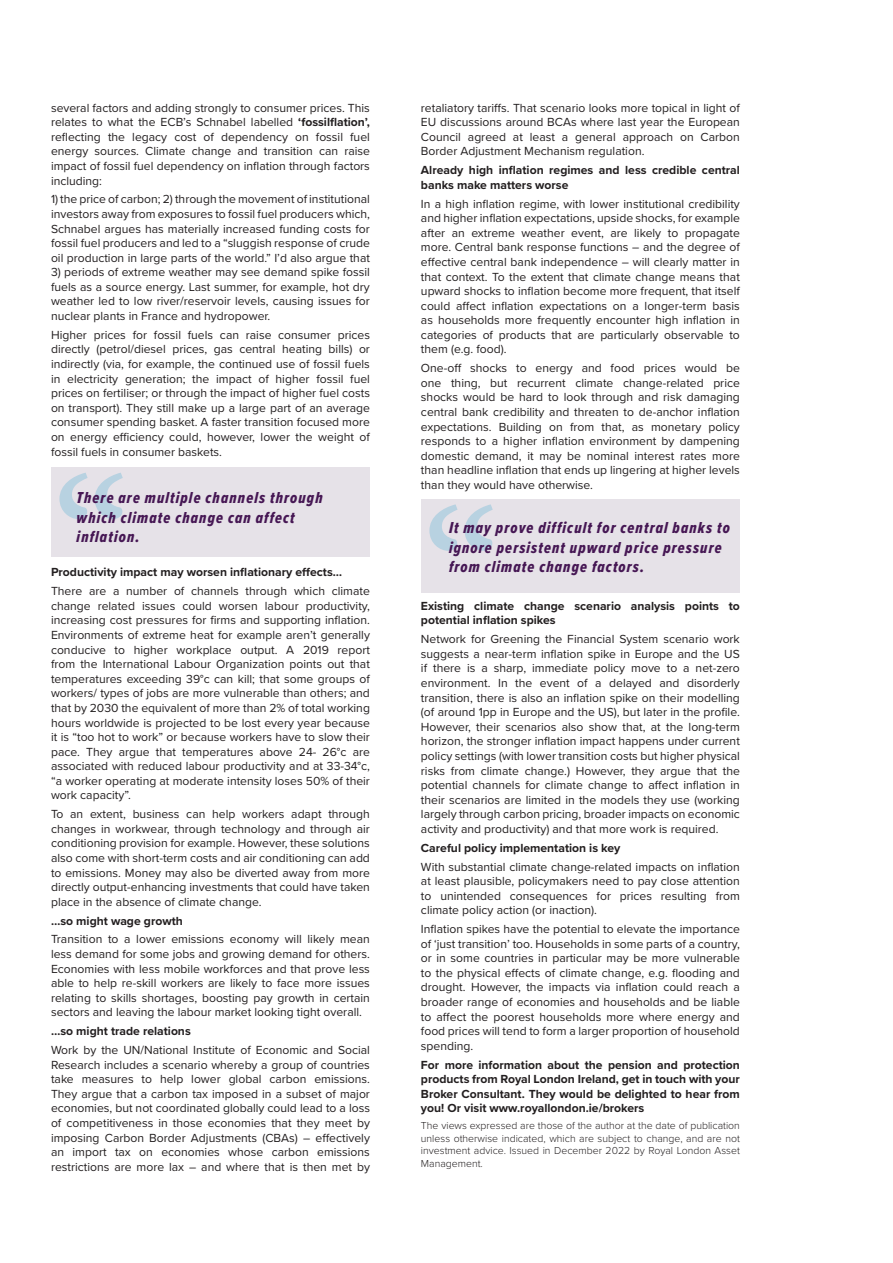
<style>
.page{position:relative;width:893px;height:1263px;background:#fff}
.page>*{position:absolute;margin:0;border:0;box-sizing:border-box;transform-origin:0 0}
.t1{font:201px "Minion Pro";color:#b8d2e1}
.t2{font:16.5px/19.8px "Proxima Nova Ex Cn Extrabld It";letter-spacing:.07em;color:#461754}
.t3{font:12.15px/14.5px "Proxima Nova";color:#231f20;text-align:justify}
.t4{font:700 12.15px/14.5px "Proxima Nova";color:#231f20}
.t5{font:300 10.5px/12.6px "Proxima Nova";color:#231f20;text-align:justify}
.s1{font-weight:700}
</style>
<div class="page">
<div style="left:421px;top:499px;width:319px;height:94px;background:#e6e2e8"></div>
<div style="left:51px;top:468px;width:319px;height:89px;background:#e6e2e8"></div>
<p class="t3" style="left:51px;top:100px;width:320px">several factors and adding strongly to consumer prices. This relates to what the ECB’s Schnabel labelled <span class="s1">‘fossilflation’, </span>reflecting the legacy cost of dependency on fossil fuel energy sources. Climate change and transition can raise impact of fossil fuel dependency on inflation through factors including:</p>
<p class="t3" style="left:51px;top:192px;width:320px">1) the price of carbon; 2) through the movement of institutional investors away from exposures to fossil fuel producers which, Schnabel argues has materially increased funding costs for fossil fuel producers and led to a “sluggish response of crude oil production in large parts of the world.” I’d also argue that</p>
<p class="t3" style="left:51px;top:264px;width:320px">3) periods of extreme weather may see demand spike fossil fuels as a source energy. Last summer, for example, hot dry weather led to low river/reservoir levels, causing issues for nuclear plants in France and hydropower.</p>
<p class="t3" style="left:51px;top:327px;width:320px">Higher prices for fossil fuels can raise consumer prices directly (petrol/diesel prices, gas central heating bills) or indirectly (via, for example, the continued use of fossil fuels in electricity generation; the impact of higher fossil fuel prices on fertiliser; or through the impact of higher fuel costs on transport). They still make up a large part of an average consumer spending basket. A faster transition focused more on energy efficiency could, however, lower the weight of fossil fuels in consumer baskets.</p>
<p class="t1" style="left:51px;top:418px;width:81px">“</p>
<p class="t2" style="left:77px;top:487px;width:247px">There are multiple channels through which climate change can affect inflation.</p>
<p class="t4" style="left:51px;top:565px;width:293px">Productivity impact may worsen inflationary effects…</p>
<p class="t3" style="left:51px;top:583px;width:320px">There are a number of channels through which climate change related issues could worsen labour productivity, increasing cost pressures for firms and supporting inflation.<br>Environments of extreme heat for example aren’t generally conducive to higher workplace output. A 2019 report from the International Labour Organization points out that temperatures exceeding 39°c can kill; that some groups of workers/ types of jobs are more vulnerable than others; and that by 2030 the equivalent of more than 2% of total working hours worldwide is projected to be lost every year because it is “too hot to work” or because workers have to slow their pace. They argue that temperatures above 24- 26°c are associated with reduced labour productivity and at 33-34°c, “a worker operating at moderate intensity loses 50% of their work capacity”.</p>
<p class="t3" style="left:51px;top:806px;width:320px">To an extent, business can help workers adapt through changes in workwear, through technology and through air conditioning provision for example. However, these solutions also come with short-term costs and air conditioning can add to emissions. Money may also be diverted away from more directly output-enhancing investments that could have taken place in the absence of climate change.</p>
<p class="t4" style="left:51px;top:913px;width:133px">…so might wage growth</p>
<p class="t3" style="left:51px;top:931px;width:320px">Transition to a lower emissions economy will likely mean less demand for some jobs and growing demand for others.<br>Economies with less mobile workforces and that prove less able to help re-skill workers are likely to face more issues relating to skills shortages, boosting pay growth in certain sectors and leaving the labour market looking tight overall.</p>
<p class="t4" style="left:51px;top:1023px;width:141px">…so might trade relations</p>
<p class="t3" style="left:51px;top:1042px;width:320px">Work by the UN/National Institute of Economic and Social Research includes a scenario whereby a group of countries take measures to help lower global carbon emissions.<br>They argue that a carbon tax imposed in a subset of major economies, but not coordinated globally could lead to a loss of competitiveness in those economies that they meet by imposing Carbon Border Adjustments (CBAs) – effectively an import tax on economies whose carbon emissions restrictions are more lax – and where that is then met by</p>
<p class="t3" style="left:421px;top:100px;width:320px">retaliatory tariffs. That scenario looks more topical in light of EU discussions around BCAs where last year the European Council agreed at least a general approach on Carbon Border Adjustment Mechanism regulation.</p>
<p class="t4" style="left:421px;top:163px;width:320px">Already high inflation regimes and less credible central banks make matters worse</p>
<p class="t3" style="left:421px;top:196px;width:320px">In a high inflation regime, with lower institutional credibility and higher inflation expectations, upside shocks, for example after an extreme weather event, are likely to propagate more. Central bank response functions – and the degree of effective central bank independence – will clearly matter in that context. To the extent that climate change means that upward shocks to inflation become more frequent, that itself could affect inflation expectations on a longer-term basis as households more frequently encounter high inflation in categories of products that are particularly observable to them (e.g. food).</p>
<p class="t3" style="left:421px;top:360px;width:320px">One-off shocks to energy and food prices would be one thing, but recurrent climate change-related price shocks would be hard to look through and risk damaging central bank credibility and threaten to de-anchor inflation expectations. Building on from that, as monetary policy responds to a higher inflation environment by dampening domestic demand, it may be nominal interest rates more than headline inflation that ends up lingering at higher levels than they would have otherwise.</p>
<p class="t1" style="left:421px;top:449px;width:81px">“</p>
<p class="t2" style="left:449px;top:517px;width:282px">It may prove difficult for central banks to ignore persistent upward price pressure from climate change factors.</p>
<p class="t4" style="left:421px;top:598px;width:320px">Existing climate change scenario analysis points to potential inflation spikes</p>
<p class="t3" style="left:421px;top:631px;width:320px">Network for Greening the Financial System scenario work suggests a near-term inflation spike in Europe and the US if there is a sharp, immediate policy move to a net-zero environment. In the event of a delayed and disorderly transition, there is also an inflation spike on their modelling (of around 1pp in Europe and the US), but later in the profile.<br>However, their scenarios also show that, at the long-term horizon, the stronger inflation impact happens under current policy settings (with lower transition costs but higher physical risks from climate change.) However, they argue that the potential channels for climate change to affect inflation in their scenarios are limited in the models they use (working largely through carbon pricing, broader impacts on economic activity and productivity) and that more work is required.</p>
<p class="t4" style="left:421px;top:840px;width:201px">Careful policy implementation is key</p>
<p class="t3" style="left:421px;top:859px;width:320px">With substantial climate change-related impacts on inflation at least plausible, policymakers need to pay close attention to unintended consequences for prices resulting from climate policy action (or inaction).</p>
<p class="t3" style="left:421px;top:921px;width:320px">Inflation spikes have the potential to elevate the importance of ‘just transition’ too. Households in some parts of a country, or in some countries in particular may be more vulnerable to the physical effects of climate change, e.g. flooding and drought. However, the impacts via inflation could reach a broader range of economies and households and be liable to affect the poorest households more where energy and food prices will tend to form a larger proportion of household spending.</p>
<p class="t4" style="left:421px;top:1057px;width:320px;text-align:justify">For more information about the pension and protection products from Royal London Ireland, get in touch with your Broker Consultant. They would be delighted to hear from you! Or visit www.royallondon.ie/brokers</p>
<p class="t5" style="left:421px;top:1119px;width:320px">The views expressed are those of the author at the date of publication unless otherwise indicated, which are subject to change, and are not investment advice. Issued in December 2022 by Royal London Asset Management.</p>
</div>
